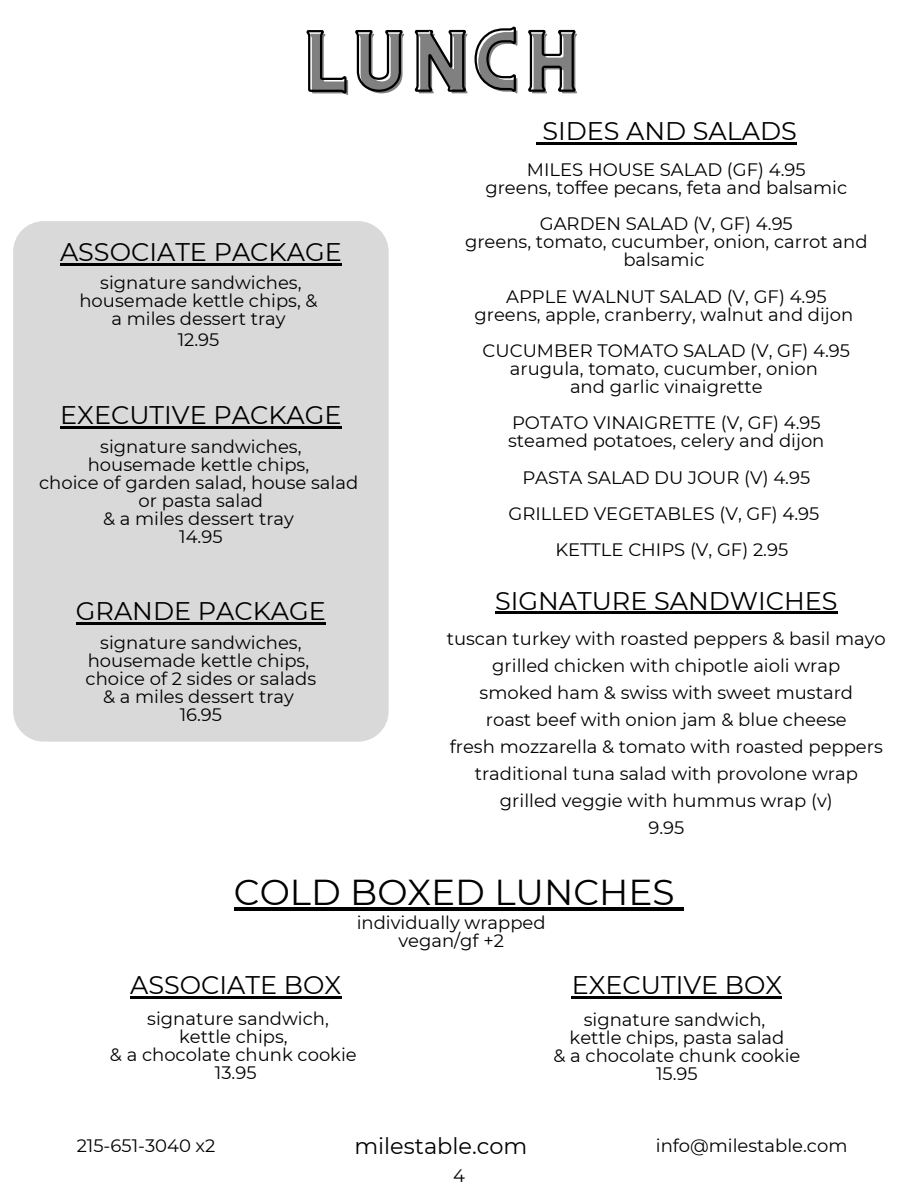
<style>
.page{position:relative;width:918px;height:1188px;background:#fff}
.page>*{position:absolute;margin:0;border:0;box-sizing:border-box;transform-origin:0 0}
.t1{font:60px "CS Gordon Vintage";color:#808080}
.t2{font:36px "Montserrat";color:#000}
.t3{font:25.5px "Montserrat";color:#000}
.t4{font:22.5px "Montserrat";color:#000}
.t5{font:18px/18px "Montserrat";color:#000;text-align:center}
</style>
<div class="page">
<div style="left:13px;top:221px;width:376px;height:521px;background:#d9d9d9;border-radius:30px"></div>
<hr style="left:60px;top:426px;width:282px;height:3px;background:#000">
<hr style="left:60px;top:263px;width:282px;height:2px;background:#000">
<hr style="left:76px;top:623px;width:250px;height:2px;background:#000">
<svg style="left:306px;top:26px;width:270px;height:68px"></svg>
<hr style="left:130px;top:996px;width:211px;height:2px;background:#000">
<hr style="left:572px;top:996px;width:210px;height:2px;background:#000">
<hr style="left:234px;top:907px;width:441px;height:4px;background:#000">
<svg style="left:675px;top:907px;width:9px;height:4px"></svg>
<hr style="left:495px;top:612px;width:343px;height:2px;background:#000">
<svg style="left:536px;top:142px;width:6px;height:3px"></svg>
<hr style="left:542px;top:142px;width:255px;height:3px;background:#000">
<h1 class="t1" style="left:303px;top:38px;width:283px">LUNCH</h1>
<p class="t3" style="left:60px;top:236px;width:283px">ASSOCIATE PACKAGE</p>
<p class="t5" style="left:100px;top:274px;width:203px">signature sandwiches,</p>
<p class="t5" style="left:79px;top:292px;width:240px">housemade kettle chips, &amp;</p>
<p class="t5" style="left:111px;top:310px;width:176px">a miles dessert tray</p>
<p class="t5" style="left:178px;top:331px;width:43px">12.95</p>
<p class="t3" style="left:60px;top:399px;width:283px">EXECUTIVE PACKAGE</p>
<h3 class="t5" style="left:100px;top:437px;width:203px">signature sandwiches,</h3>
<p class="t5" style="left:88px;top:455px;width:223px">housemade kettle chips,</p>
<p class="t5" style="left:39px;top:473px;width:321px">choice of garden salad, house salad</p>
<p class="t5" style="left:139px;top:491px;width:126px">or pasta salad</p>
<p class="t5" style="left:103px;top:509px;width:192px">&amp; a miles dessert tray</p>
<p class="t5" style="left:179px;top:527px;width:45px">14.95</p>
<h3 class="t3" style="left:76px;top:596px;width:251px">GRANDE PACKAGE</h3>
<p class="t5" style="left:100px;top:633px;width:203px">signature sandwiches,</p>
<p class="t5" style="left:88px;top:651px;width:223px">housemade kettle chips,</p>
<p class="t5" style="left:86px;top:669px;width:232px">choice of 2 sides or salads</p>
<p class="t5" style="left:103px;top:687px;width:192px">&amp; a miles dessert tray</p>
<h3 class="t5" style="left:180px;top:705px;width:44px">16.95</h3>
<h2 class="t3" style="left:542px;top:115px;width:256px">SIDES AND SALADS</h2>
<p class="t5" style="left:527px;top:161px;width:280px">MILES HOUSE SALAD (GF) 4.95</p>
<p class="t5" style="left:485px;top:179px;width:363px">greens, toffee pecans, feta and balsamic</p>
<h3 class="t5" style="left:540px;top:215px;width:254px">GARDEN SALAD (V, GF) 4.95</h3>
<p class="t5" style="left:465px;top:233px;width:404px">greens, tomato, cucumber, onion, carrot and balsamic</p>
<p class="t5" style="left:506px;top:287px;width:322px">APPLE WALNUT SALAD (V, GF) 4.95</p>
<p class="t5" style="left:475px;top:305px;width:380px">greens, apple, cranberry, walnut and dijon</p>
<p class="t5" style="left:483px;top:342px;width:369px">CUCUMBER TOMATO SALAD (V, GF) 4.95 arugula, tomato, cucumber, onion<br>and garlic vinaigrette</p>
<h3 class="t5" style="left:512px;top:414px;width:310px">POTATO VINAIGRETTE (V, GF) 4.95</h3>
<p class="t5" style="left:508px;top:432px;width:318px">steamed potatoes, celery and dijon</p>
<p class="t5" style="left:522px;top:468px;width:289px">PASTA SALAD DU JOUR (V) 4.95</p>
<p class="t5" style="left:509px;top:504px;width:312px">GRILLED VEGETABLES (V, GF) 4.95</p>
<p class="t5" style="left:555px;top:541px;width:234px">KETTLE CHIPS (V, GF) 2.95</p>
<h5 class="t3" style="left:495px;top:585px;width:344px">SIGNATURE SANDWICHES</h5>
<h5 class="t5" style="left:447px;top:630px;width:441px">tuscan turkey with roasted peppers &amp; basil mayo</h5>
<h3 class="t5" style="left:492px;top:657px;width:350px">grilled chicken with chipotle aioli wrap</h3>
<p class="t5" style="left:480px;top:684px;width:375px">smoked ham &amp; swiss with sweet mustard</p>
<p class="t5" style="left:486px;top:711px;width:362px">roast beef with onion jam &amp; blue cheese</p>
<p class="t5" style="left:450px;top:738px;width:435px">fresh mozzarella &amp; tomato with roasted peppers</p>
<p class="t5" style="left:475px;top:765px;width:385px">traditional tuna salad with provolone wrap</p>
<p class="t5" style="left:500px;top:792px;width:334px">grilled veggie with hummus wrap (v)</p>
<p class="t5" style="left:648px;top:819px;width:37px">9.95</p>
<h5 class="t2" style="left:234px;top:870px;width:442px">COLD BOXED LUNCHES</h5>
<p class="t3" style="left:130px;top:969px;width:212px">ASSOCIATE BOX</p>
<p class="t5" style="left:357px;top:914px;width:190px">individually wrapped</p>
<p class="t5" style="left:398px;top:932px;width:107px">vegan/gf +2</p>
<h3 class="t5" style="left:147px;top:1009px;width:183px">signature sandwich,</h3>
<p class="t5" style="left:179px;top:1027px;width:110px">kettle chips,</p>
<p class="t5" style="left:110px;top:1045px;width:248px">&amp; a chocolate chunk cookie</p>
<p class="t5" style="left:215px;top:1063px;width:43px">13.95</p>
<p class="t3" style="left:572px;top:969px;width:212px">EXECUTIVE BOX</p>
<p class="t5" style="left:584px;top:1010px;width:183px">signature sandwich,</p>
<p class="t5" style="left:570px;top:1028px;width:216px">kettle chips, pasta salad</p>
<h5 class="t5" style="left:554px;top:1046px;width:248px">&amp; a chocolate chunk cookie</h5>
<p class="t5" style="left:656px;top:1064px;width:43px">15.95</p>
<p class="t5" style="left:77px;top:1136px;width:140px">215-651-3040 x2</p>
<h4 class="t4" style="left:354px;top:1132px;width:175px">milestable.com</h4>
<p class="t5" style="left:656px;top:1136px;width:193px">info@milestable.com</p>
<p class="t5" style="left:453px;top:1166px;width:13px">4</p>
</div>
